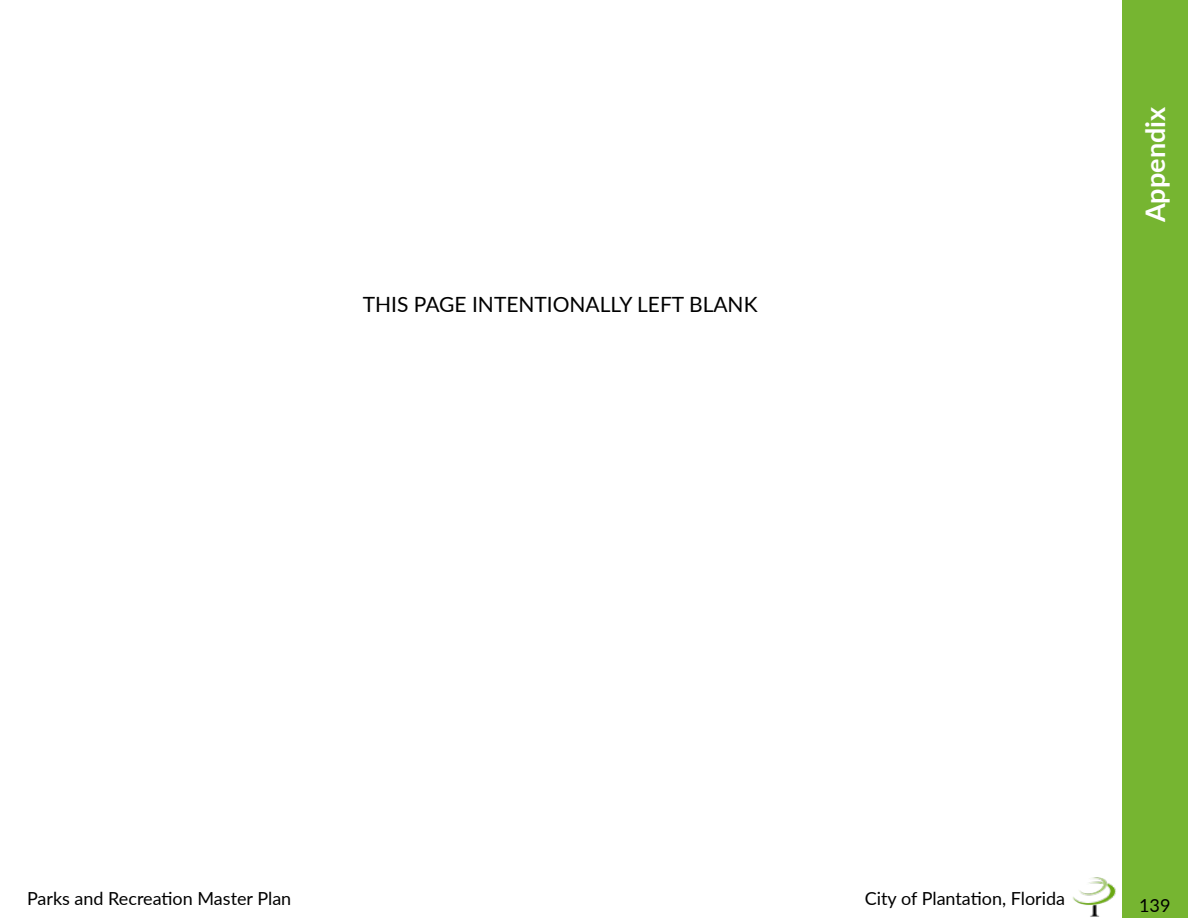
<style>
.page{position:relative;width:1188px;height:918px;background:#fff}
.page>*{position:absolute;margin:0;border:0;box-sizing:border-box;transform-origin:0 0}
.t1{font:700 27px "Lato";color:#fff}
.t2{font:21px "Lato";color:#000}
.t3{font:18px "Lato";color:#000}
</style>
<div class="page">
<div style="left:1122px;top:0;width:66px;height:918px;background:#76b531"></div>
<img style="left:1072px;top:877px;width:44px;height:40px">
<p class="t2" style="left:363px;top:289px;width:396px">THIS PAGE INTENTIONALLY LEFT BLANK</p>
<h1 class="t1" style="left:1135px;top:222px;width:117px;rotate:-90deg">Appendix</h1>
<p class="t3" style="left:27px;top:886px;width:266px">Parks and Recreation Master Plan</p>
<p class="t3" style="left:865px;top:886px;width:202px">City of Plantation, Florida</p>
<p class="t3" style="left:1139px;top:892px;width:33px">139</p>
</div>
